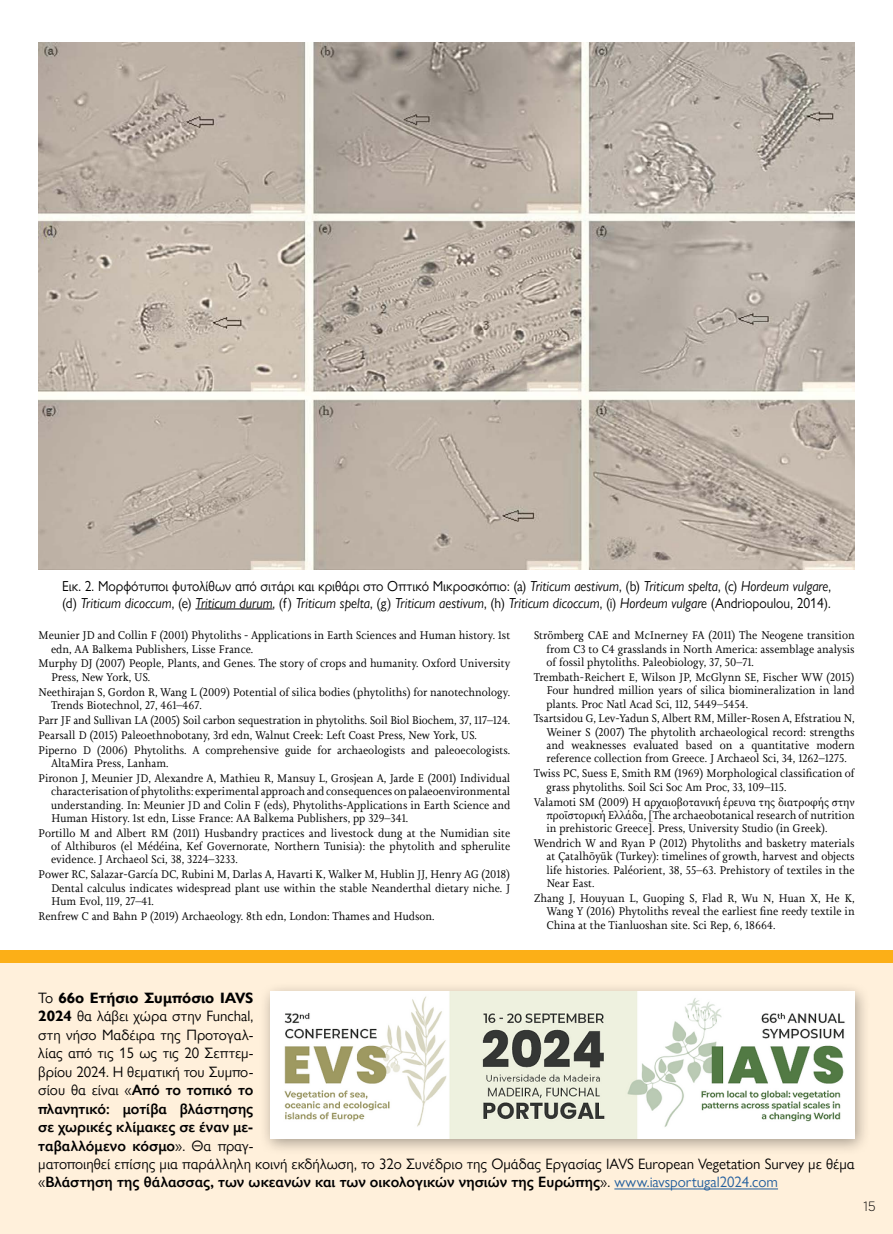
<style>
.page{position:relative;width:893px;height:1234px;background:#fff}
.page>*{position:absolute;margin:0;border:0;box-sizing:border-box;transform-origin:0 0}
.Side_paragr_no_bullet{font:15px/18.5px "Gill Sans Nova";color:#000}
.LEZANDA_in_body{font:italic 14.4px/16.5px "Gill Sans Nova";color:#000;scale:.94 1}
.t1{font:300 13.5px "CF Asty Std";color:#000}
.Βιβλιογραφια{font:11.55px/13.4px "Joanna Nova";color:#000;text-align:justify;scale:.94 1}
.s1{font-style:normal}
.s2{font-weight:700}
.s3{font-weight:600}
.s4{color:#215e9e}
</style>
<div class="page">
<div style="left:0;top:955px;width:893px;height:278px;background:#fff0db"></div>
<div style="left:0;top:949px;width:893px;height:12px;background:#fcaf17"></div>
<hr style="left:195px;top:608px;width:78px;height:1px;background:#000">
<img style="left:38px;top:43px;width:817px;height:526px">
<hr style="left:614px;top:1188px;width:164px;height:1px;background:#215e9e">
<div style="left:259px;top:981px;width:612px;height:174px;background:#000;opacity:.35"></div>
<img style="left:270px;top:991px;width:585px;height:147px">
<p class="LEZANDA_in_body" style="left:62px;top:577px;width:819px"><span class="s1">Εικ. 2. Μορφότυποι φυτολίθων από σιτάρι και κριθάρι στο Οπτικό Μικροσκόπιο: (a)</span> Triticum aestivum<span class="s1">, (b)</span> Triticum spelta<span class="s1">, (c)</span> Hordeum vulgare<span class="s1">, (d)</span> Triticum dicoccum<span class="s1">, (e)</span> Triticum durum<span class="s1">, (f)</span> Triticum spelta<span class="s1">, (g)</span> Triticum aestivum<span class="s1">, (h)</span> Triticum dicoccum<span class="s1">, (i)</span> Hordeum vulgare <span class="s1">(Αndriopoulou, 2014).</span></p>
<p class="Βιβλιογραφια" style="left:51px;top:628px;width:490px;text-indent:-13px">Meunier JD and Collin F (2001) Phytoliths - Applications in Earth Sciences and Human history. 1st edn, AA Balkema Publishers, Lisse France.</p>
<p class="Βιβλιογραφια" style="left:51px;top:656px;width:490px;text-indent:-13px">Murphy DJ (2007) People, Plants, and Genes. The story of crops and humanity. Oxford University<br>Press, New York, US.</p>
<p class="Βιβλιογραφια" style="left:51px;top:685px;width:490px;text-indent:-13px">Neethirajan S, Gordon R, Wang L (2009) Potential of silica bodies (phytoliths) for nanotechnology.<br>Trends Biotechnol, 27, 461–467.</p>
<p class="Βιβλιογραφια" style="left:38px;top:713px;width:504px">Parr JF and Sullivan LA (2005) Soil carbon sequestration in phytoliths. Soil Biol Biochem, 37, 117–124.</p>
<p class="Βιβλιογραφια" style="left:38px;top:728px;width:468px">Pearsall D (2015) Paleoethnobotany, 3rd edn, Walnut Creek: Left Coast Press, New York, US.</p>
<p class="Βιβλιογραφια" style="left:51px;top:742px;width:490px;text-indent:-13px">Piperno D (2006) Phytoliths. A comprehensive guide for archaeologists and paleoecologists.<br>AltaMira Press, Lanham.</p>
<p class="Βιβλιογραφια" style="left:51px;top:771px;width:490px;text-indent:-13px">Pironon J, Meunier JD, Alexandre A, Mathieu R, Mansuy L, Grosjean A, Jarde E (2001) Individual characterisation of phytoliths: experimental approach and consequences on palaeoenvironmental understanding. In: Meunier JD and Colin F (eds), Phytoliths-Applications in Earth Science and Human History. 1st edn, Lisse France: AA Balkema Publishers, pp 329–341.</p>
<p class="Βιβλιογραφια" style="left:51px;top:826px;width:490px;text-indent:-13px">Portillo M and Albert RΜ (2011) Husbandry practices and livestock dung at the Numidian site of Althiburos (el Médéina, Kef Governorate, Northern Tunisia): the phytolith and spherulite evidence. J Archaeol Sci, 38, 3224–3233.</p>
<p class="Βιβλιογραφια" style="left:51px;top:867px;width:490px;text-indent:-13px">Power RC, Salazar-García DC, Rubini M, Darlas A, Havarti K, Walker M, Hublin JJ, Henry AG (2018)<br>Dental calculus indicates widespread plant use within the stable Neanderthal dietary niche. J Hum Evol, 119, 27–41.</p>
<p class="Βιβλιογραφια" style="left:38px;top:909px;width:423px">Renfrew C and Bahn P (2019) Archaeology. 8th edn, London: Thames and Hudson.</p>
<p class="Βιβλιογραφια" style="left:546px;top:628px;width:329px;text-indent:-13px">Strömberg CAE and McInerney FA (2011) The Neogene transition from C3 to C4 grasslands in North America: assemblage analysis of fossil phytoliths. Paleobiology, 37, 50–71.</p>
<p class="Βιβλιογραφια" style="left:546px;top:670px;width:329px;text-indent:-13px">Trembath-Reichert E, Wilson JP, McGlynn SE, Fischer WW (2015)<br>Four hundred million years of silica biomineralization in land plants. Proc Natl Acad Sci, 112, 5449–5454.</p>
<p class="Βιβλιογραφια" style="left:546px;top:711px;width:329px;text-indent:-13px">Tsartsidou G, Lev-Yadun S, Albert RM, Miller-Rosen A, Efstratiou N, Weiner S (2007) The phytolith archaeological record: strengths and weaknesses evaluated based on a quantitative modern reference collection from Greece. J Archaeol Sci, 34, 1262–1275.</p>
<p class="Βιβλιογραφια" style="left:546px;top:766px;width:329px;text-indent:-13px">Twiss PC, Suess E, Smith RM (1969) Morphological classification of grass phytoliths. Soil Sci Soc Am Proc, 33, 109–115.</p>
<p class="Βιβλιογραφια" style="left:546px;top:794px;width:329px;text-indent:-13px">Valamoti SM (2009) Η αρχαιοβοτανική έρευνα της διατροφής στην προϊστορική Ελλάδα, [The archaeobotanical research of nutrition in prehistoric Greece]. Press, University Studio (in Greek).</p>
<p class="Βιβλιογραφια" style="left:546px;top:836px;width:329px;text-indent:-13px">Wendrich W and Ryan P (2012) Phytoliths and basketry materials at Çatalhöyük (Turkey): timelines of growth, harvest and objects life histories. Paléorient, 38, 55–63. Prehistory of textiles in the Near East.</p>
<p class="Βιβλιογραφια" style="left:546px;top:891px;width:329px;text-indent:-13px">Zhang J, Houyuan L, Guoping S, Flad R, Wu N, Huan X, He K, Wang Y (2016) Phytoliths reveal the earliest fine reedy textile in China at the Tianluoshan site. Sci Rep, 6, 18664.</p>
<p class="Side_paragr_no_bullet" style="left:38px;top:988px;width:818px">Το <span class="s2">66ο Ετήσιο Συμπόσιο IAVS<br>2024</span> θα λάβει χώρα στην Funchal,<br>στη νήσο Μαδέιρα της Προτογαλ-<br>λίας από τις 15 ως τις 20 Σεπτεμ-<br>βρίου 2024. Η θεματική του Συμπο-<br>σίου θα είναι «<span class="s3">Από το τοπικό το<br>πλανητικό: μοτίβα βλάστησης<br>σε χωρικές κλίμακες σε έναν με-<br>ταβαλλόμενο κόσμο</span>». Θα πραγ-<br>ματοποιηθεί επίσης μια παράλληλη κοινή εκδήλωση, το 32ο Συνέδριο της Ομάδας Εργασίας IAVS European Vegetation Survey με θέμα «<span class="s3">Βλάστηση της θάλασσας, των ωκεανών και των οικολογικών νησιών της Ευρώπης</span>». <span class="s4">www.iavsportugal2024.com</span></p>
<p class="t1" style="left:863px;top:1198px;width:14px">15</p>
</div>
